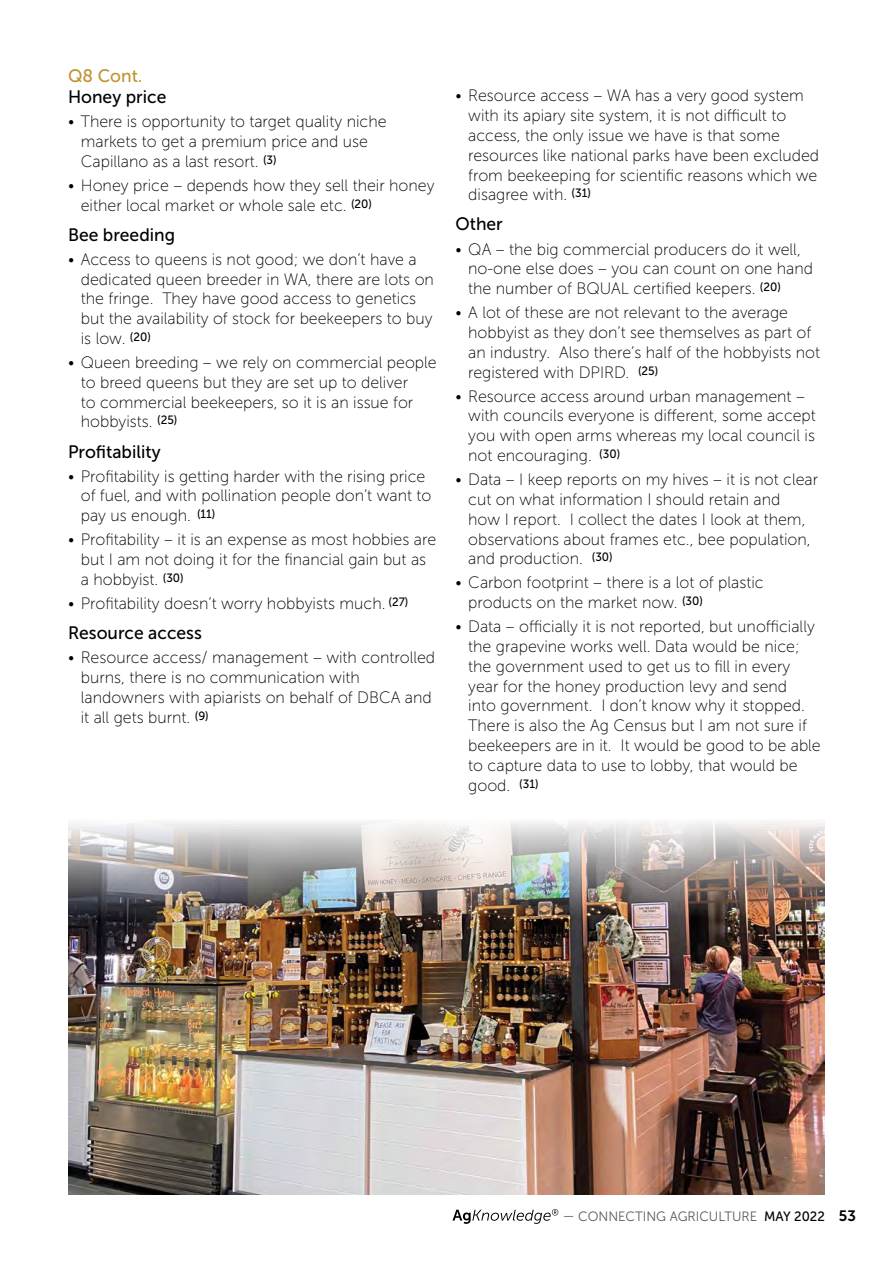
<style>
.page{position:relative;width:893px;height:1263px;background:#fff}
.page>*{position:absolute;margin:0;border:0;box-sizing:border-box;transform-origin:0 0}
.t1{font:18px "Museo Sans 500";color:#000}
.t2{font:18px "Museo Sans 500";color:#c1922d}
.t3{font:16.5px/19.8px "Museo Sans 100";color:#000}
.t4{font:13.5px "Museo Sans 300";color:#58595b}
.s1{font-family:"Museo Sans 500";color:#000}
.s2{font-family:"Museo Sans 700";font-size:15px;color:#000}
</style>
<div class="page">
<svg style="left:452px;top:1209px;width:106px;height:15px"></svg>
<img style="left:68px;top:821px;width:757px;height:374px">
<p class="t2" style="left:68px;top:65px;width:76px">Q8 Cont.</p>
<p class="t1" style="left:68px;top:87px;width:100px">Honey price</p>
<p class="t3" style="left:81px;top:112px;width:307px;text-indent:-13px">• There is opportunity to target quality niche markets to get a premium price and use<br>Capillano as a last resort. <sup>(3)</sup></p>
<p class="t3" style="left:81px;top:175px;width:355px;text-indent:-13px">• Honey price – depends how they sell their honey either local market or whole sale etc. <sup>(20)</sup></p>
<p class="t1" style="left:68px;top:225px;width:109px">Bee breeding</p>
<p class="t3" style="left:81px;top:249px;width:355px;text-indent:-13px">• Access to queens is not good; we don’t have a dedicated queen breeder in WA, there are lots on the fringe. They have good access to genetics but the availability of stock for beekeepers to buy is low. <sup>(20)</sup></p>
<p class="t3" style="left:81px;top:353px;width:357px;text-indent:-13px">• Queen breeding – we rely on commercial people to breed queens but they are set up to deliver<br>to commercial beekeepers, so it is an issue for hobbyists. <sup>(25)</sup></p>
<p class="t1" style="left:68px;top:441px;width:94px">Profitability</p>
<p class="t3" style="left:81px;top:466px;width:352px;text-indent:-13px">• Profitability is getting harder with the rising price of fuel, and with pollination people don’t want to pay us enough. <sup>(11)</sup></p>
<p class="t3" style="left:81px;top:530px;width:357px;text-indent:-13px">• Profitability – it is an expense as most hobbies are but I am not doing it for the financial gain but as a hobbyist. <sup>(30)</sup></p>
<p class="t3" style="left:68px;top:594px;width:342px">• Profitability doesn’t worry hobbyists much. <sup>(27)</sup></p>
<p class="t1" style="left:68px;top:623px;width:135px">Resource access</p>
<p class="t3" style="left:81px;top:648px;width:356px;text-indent:-13px">• Resource access/ management – with controlled burns, there is no communication with landowners with apiarists on behalf of DBCA and it all gets burnt. <sup>(9)</sup></p>
<p class="t3" style="left:468px;top:86px;width:352px;text-indent:-13px">• Resource access – WA has a very good system with its apiary site system, it is not difficult to access, the only issue we have is that some resources like national parks have been excluded from beekeeping for scientific reasons which we disagree with. <sup>(31)</sup></p>
<p class="t1" style="left:455px;top:214px;width:49px">Other</p>
<p class="t3" style="left:468px;top:239px;width:346px;text-indent:-13px">• QA – the big commercial producers do it well, no-one else does – you can count on one hand the number of BQUAL certified keepers. <sup>(20)</sup></p>
<p class="t3" style="left:468px;top:303px;width:353px;text-indent:-13px">• A lot of these are not relevant to the average hobbyist as they don’t see themselves as part of an industry. Also there’s half of the hobbyists not registered with DPIRD. <sup>(25)</sup></p>
<p class="t3" style="left:468px;top:386px;width:349px;text-indent:-13px">• Resource access around urban management – with councils everyone is different, some accept you with open arms whereas my local council is not encouraging. <sup>(30)</sup></p>
<p class="t3" style="left:468px;top:470px;width:351px;text-indent:-13px">• Data – I keep reports on my hives – it is not clear cut on what information I should retain and<br>how I report. I collect the dates I look at them, observations about frames etc., bee population, and production. <sup>(30)</sup></p>
<p class="t3" style="left:468px;top:573px;width:297px;text-indent:-13px">• Carbon footprint – there is a lot of plastic products on the market now. <sup>(30)</sup></p>
<p class="t3" style="left:468px;top:617px;width:354px;text-indent:-13px">• Data – officially it is not reported, but unofficially the grapevine works well. Data would be nice; the government used to get us to fill in every year for the honey production levy and send<br>into government. I don’t know why it stopped.<br>There is also the Ag Census but I am not sure if beekeepers are in it. It would be good to be able to capture data to use to lobby, that would be good. <sup>(31)</sup></p>
<p class="t4" style="left:562px;top:1209px;width:295px">— CONNECTING AGRICULTURE <span class="s1">MAY 2022</span> <span class="s2">53</span></p>
</div>
